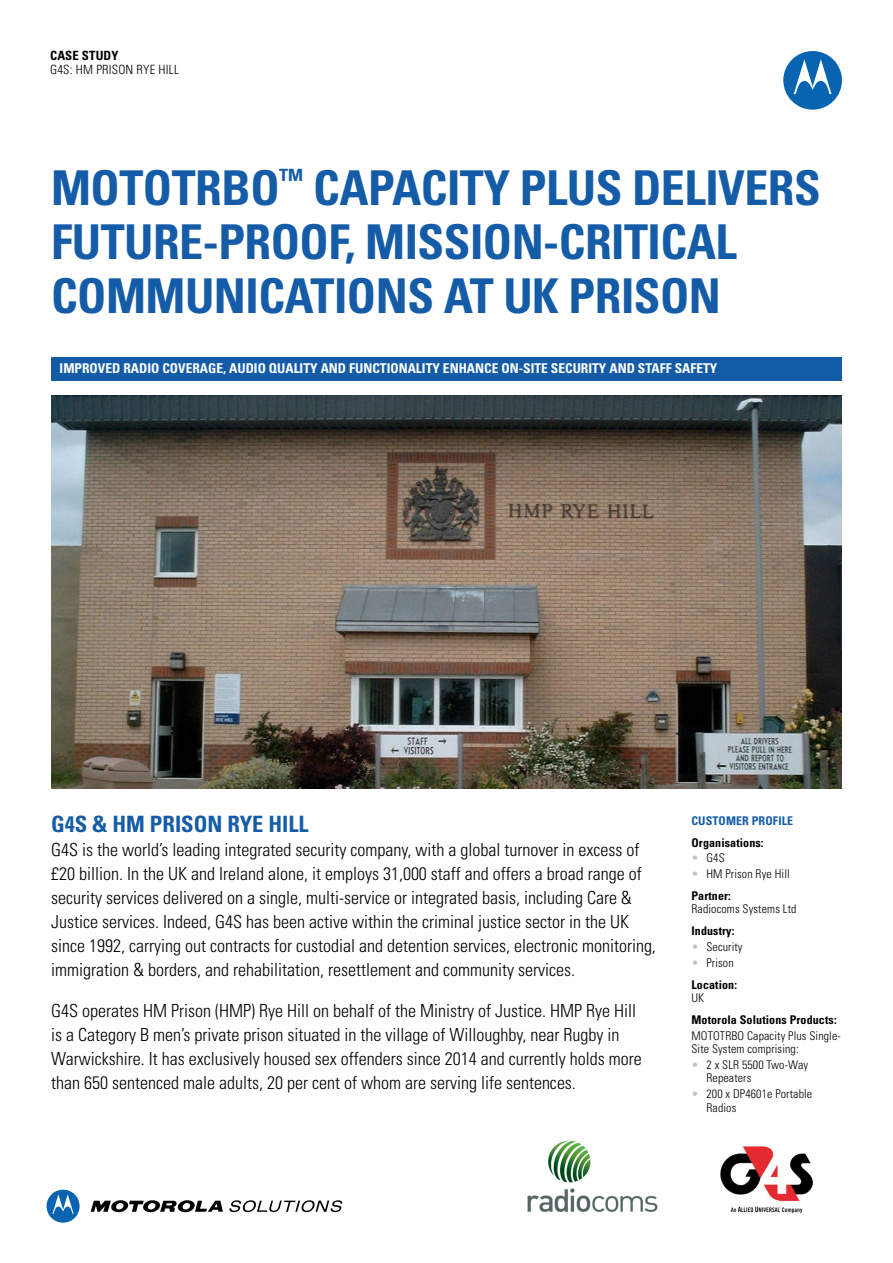
<style>
.page{position:relative;width:893px;height:1263px;background:#fff}
.page>*{position:absolute;margin:0;border:0;box-sizing:border-box;transform-origin:0 0}
.t1{font:700 condensed 48px/54px "Univers LT Std";letter-spacing:-.01em;color:#155ca8}
.t2{font:700 condensed 22.5px "Univers LT Std";color:#155ca8}
.t3{font:300 condensed 18px/24px "Univers LT Std";color:#000}
.t4{font:700 condensed 13.5px "Univers LT Std";color:#fff}
.t5{font:300 condensed 12.75px "Univers LT Std";letter-spacing:.015em;color:#000}
.t6{font:700 condensed 12.75px "Univers LT Std";letter-spacing:.01em;color:#000}
.t7{font:300 condensed 12px/13.5px "Univers LT Std";letter-spacing:.01em;color:#000}
.t8{font:700 condensed 12px/22px "Univers LT Std";letter-spacing:.01em;color:#000}
.t9{font:700 condensed 12px "Univers LT Std";letter-spacing:.01em;color:#155ca8}
.s1{color:#c8beb4}
.s2{font-weight:700}
.s3{font-weight:300;color:#c8beb4}
.s4{font-weight:300}
</style>
<div class="page">
<div style="left:783px;top:51px;width:59px;height:59px;background:#0863b0;border-radius:50%"></div>
<svg style="left:794px;top:59px;width:37px;height:35px"></svg>
<svg style="left:91px;top:1200px;width:132px;height:13px"></svg>
<svg style="left:47px;top:1190px;width:33px;height:33px"></svg>
<svg style="left:229px;top:1200px;width:113px;height:12px"></svg>
<img style="left:51px;top:396px;width:791px;height:392px">
<div style="left:51px;top:357px;width:791px;height:23px;background:#155ca8"></div>
<img style="left:720px;top:1146px;width:93px;height:68px">
<img style="left:527px;top:1140px;width:131px;height:72px">
<p class="t6" style="left:50px;top:48px;width:70px">CASE STUDY</p>
<p class="t5" style="left:50px;top:62px;width:130px">G4S: HM PRISON RYE HILL</p>
<h1 class="t1" style="left:51px;top:161px;width:771px">MOTOTRBO<sup>™</sup> CAPACITY PLUS DELIVERS<br>FUTURE-PROOF, MISSION-CRITICAL<br>COMMUNICATIONS AT UK PRISON</h1>
<p class="t4" style="left:60px;top:360px;width:659px">IMPROVED RADIO COVERAGE, AUDIO QUALITY AND FUNCTIONALITY ENHANCE ON-SITE SECURITY AND STAFF SAFETY</p>
<p class="t2" style="left:51px;top:810px;width:259px">G4S &amp; HM PRISON RYE HILL</p>
<p class="t3" style="left:51px;top:838px;width:606px">G4S is the world’s leading integrated security company, with a global turnover in excess of £20 billion. In the UK and Ireland alone, it employs 31,000 staff and offers a broad range of security services delivered on a single, multi-service or integrated basis, including Care &amp; Justice services. Indeed, G4S has been active within the criminal justice sector in the UK since 1992, carrying out contracts for custodial and detention services, electronic monitoring, immigration &amp; borders, and rehabilitation, resettlement and community services.</p>
<p class="t3" style="left:51px;top:999px;width:592px">G4S operates HM Prison (HMP) Rye Hill on behalf of the Ministry of Justice. HMP Rye Hill is a Category B men’s private prison situated in the village of Willoughby, near Rugby in Warwickshire. It has exclusively housed sex offenders since 2014 and currently holds more than 650 sentenced male adults, 20 per cent of whom are serving life sentences.</p>
<p class="t9" style="left:691px;top:813px;width:103px">CUSTOMER PROFILE</p>
<p class="t8" style="left:691px;top:831px;width:74px">Organisations:</p>
<p class="t7" style="left:691px;top:851px;width:35px"><span class="s1">•</span> G4S</p>
<p class="t7" style="left:691px;top:863px;width:100px;line-height:22px"><span class="s1">•</span> HM Prison Rye Hill<br><span class="s2">Partner:</span></p>
<p class="t7" style="left:691px;top:902px;width:107px">Radiocoms Systems Ltd</p>
<p class="t8" style="left:691px;top:920px;width:44px">Industry:</p>
<p class="t7" style="left:691px;top:940px;width:53px"><span class="s1">•</span> Security</p>
<p class="t8" style="left:691px;top:951px;width:47px"><span class="s3">•</span> <span class="s4">Prison<br></span>Location:</p>
<p class="t7" style="left:691px;top:991px;width:14px">UK</p>
<p class="t8" style="left:691px;top:1009px;width:147px">Motorola Solutions Products:</p>
<p class="t7" style="left:691px;top:1029px;width:151px">MOTOTRBO Capacity Plus Single-<br>Site System comprising:</p>
<p class="t7" style="left:706px;top:1058px;width:103px;text-indent:-15px"><span class="s1">•</span> 2 x SLR 5500 Two-Way<br>Repeaters</p>
<p class="t7" style="left:706px;top:1087px;width:107px;text-indent:-15px"><span class="s1">•</span> 200 x DP4601e Portable<br>Radios</p>
</div>
